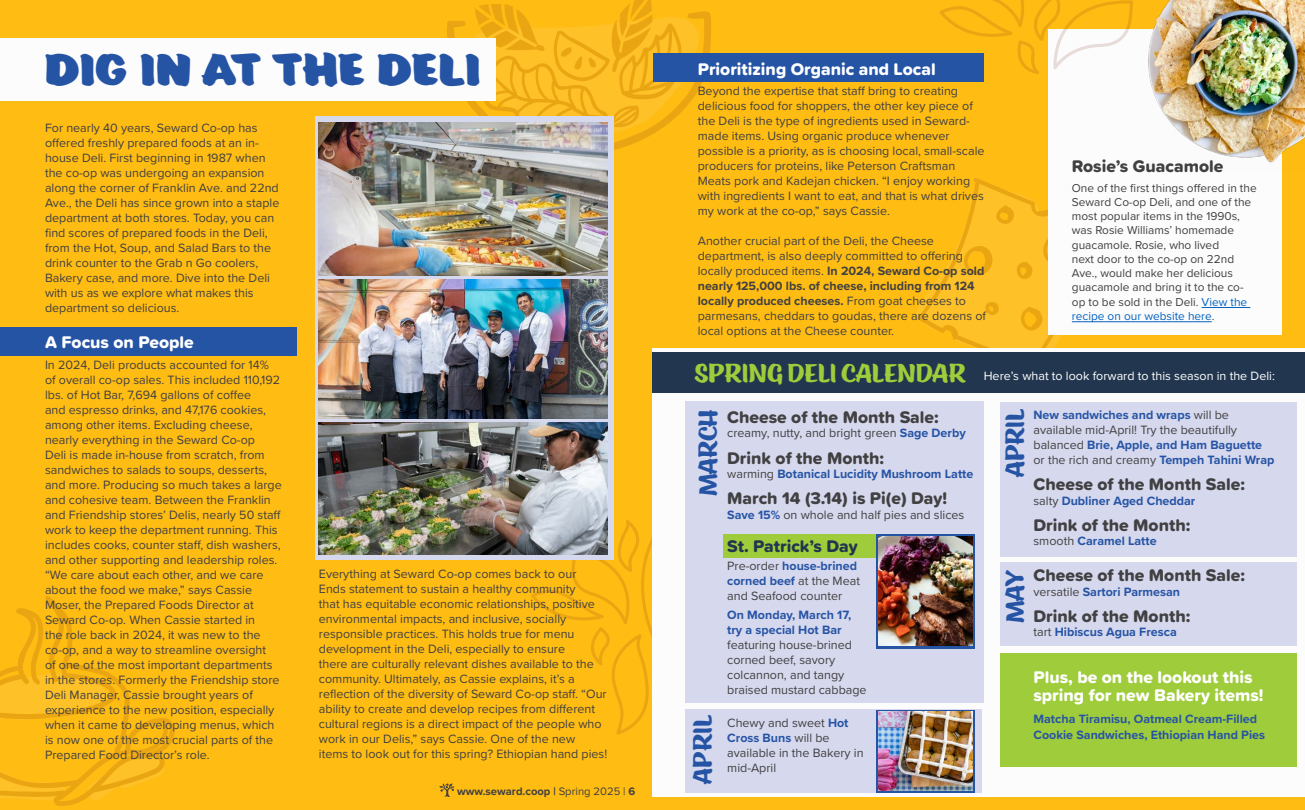
<style>
.page{position:relative;width:1305px;height:810px;background:#ffbc12}
.page>*{position:absolute;margin:0;border:0;box-sizing:border-box;transform-origin:0 0}
.t1{font:700 41.25px "Eds Market";color:#2654a5}
.t2{font:25.5px "Eds Market";color:#9fcc3b}
.t3{font:25.5px "Eds Market";color:#2654a5}
.t4{font:17.5px "Proxima Soft Extrabld";color:#414042}
.t5{font:17.5px/17.5px "Proxima Soft Extrabld";color:#fff}
.t6{font:17.5px "Proxima Soft Extrabld";color:#22374f}
.t7{font:12.5px/15px "Proxima Nova";color:#414042}
.t8{font:700 12.5px/15px "Proxima Nova";color:#2654a5}
.t9{font:12.5px "Proxima Nova";color:#fff}
.t10{font:11.88px/14.2px "Proxima Nova";color:#414042}
.t11{font:700 11.25px "Proxima Nova";color:#414042}
.s1{font-weight:400}
.s2{font-weight:700}
.s3{color:#0563c1}
.s4{font-weight:700;color:#2654a5}
.s5{font-weight:400;color:#414042}
</style>
<div class="page">
<svg style="left:447px;top:0;width:265px;height:156px"></svg>
<svg style="left:913px;top:178px;width:185px;height:171px"></svg>
<div style="left:1048px;top:30px;width:234px;height:305px;background:#fcfcfc"></div>
<svg style="left:0;top:596px;width:175px;height:210px"></svg>
<svg style="left:531px;top:515px;width:121px;height:220px"></svg>
<svg style="left:940px;top:0;width:193px;height:74px"></svg>
<svg style="left:315px;top:116px;width:298px;height:444px;fill:#d6d8ed"></svg>
<svg style="left:439px;top:783px;width:15px;height:14px"></svg>
<div style="left:652px;top:349px;width:653px;height:448px;background:#fcfcfc"></div>
<div style="left:686px;top:402px;width:298px;height:301px;background:#d6d8ed"></div>
<div style="left:0;top:38px;width:496px;height:63px;background:#fcfcfc"></div>
<div style="left:723px;top:534px;width:245px;height:24px;background:#9fcc3b"></div>
<svg style="left:876px;top:558px;width:99px;height:90px"></svg>
<div style="left:876px;top:534px;width:99px;height:24px;background:#2654a5"></div>
<div style="left:1000px;top:653px;width:296px;height:114px;background:#9fcc3b"></div>
<div style="left:653px;top:54px;width:331px;height:28px;background:#2654a5"></div>
<div style="left:0;top:328px;width:296px;height:28px;background:#2654a5"></div>
<div style="left:686px;top:709px;width:296px;height:84px;background:#d6d8ed"></div>
<div style="left:876px;top:710px;width:99px;height:83px;background:#2654a5"></div>
<div style="left:1000px;top:402px;width:296px;height:155px;background:#d6d8ed"></div>
<div style="left:1000px;top:563px;width:296px;height:83px;background:#d6d8ed"></div>
<div style="left:653px;top:353px;width:652px;height:40px;background:#22374f"></div>
<hr style="left:1202px;top:307px;width:48px;height:1px;background:#0563c1">
<hr style="left:1072px;top:321px;width:140px;height:1px;background:#0563c1">
<img style="left:878px;top:711px;width:95px;height:80px">
<img style="left:878px;top:536px;width:94px;height:110px">
<img style="left:1140px;top:0;width:165px;height:163px">
<img style="left:319px;top:279px;width:288px;height:139px">
<img style="left:319px;top:422px;width:289px;height:132px">
<img style="left:319px;top:122px;width:289px;height:153px">
<h1 class="t1" style="left:45px;top:47px;width:438px">DIG IN AT THE DELI</h1>
<p class="t7" style="left:45px;top:120px;width:236px">For nearly 40 years, Seward Co-op has offered freshly prepared foods at an in&shy;house Deli. First beginning in 1987 when the co-op was undergoing an expansion along the corner of Franklin Ave. and 22nd Ave., the Deli has since grown into a staple department at both stores. Today, you can find scores of prepared foods in the Deli, from the Hot, Soup, and Salad Bars to the drink counter to the Grab n Go coolers, Bakery case, and more. Dive into the Deli with us as we explore what makes this department so delicious.</p>
<h3 class="t5" style="left:45px;top:333px;width:150px">A Focus on People</h3>
<p class="t7" style="left:45px;top:357px;width:238px">In 2024, Deli products accounted for 14% of overall co-op sales. This included 110,192 lbs. of Hot Bar, 7,694 gallons of coffee<br>and espresso drinks, and 47,176 cookies, among other items. Excluding cheese, nearly everything in the Seward Co-op<br>Deli is made in-house from scratch, from sandwiches to salads to soups, desserts, and more. Producing so much takes a large and cohesive team. Between the Franklin and Friendship stores’ Delis, nearly 50 staff work to keep the department running. This includes cooks, counter staff, dish washers, and other supporting and leadership roles. “We care about each other, and we care about the food we make,” says Cassie Moser, the Prepared Foods Director at Seward Co-op. When Cassie started in<br>the role back in 2024, it was new to the co-op, and a way to streamline oversight<br>of one of the most important departments in the stores. Formerly the Friendship store Deli Manager, Cassie brought years of experience to the new position, especially when it came to developing menus, which is now one of the most crucial parts of the Prepared Food Director’s role.</p>
<p class="t7" style="left:319px;top:566px;width:290px">Everything at Seward Co-op comes back to our<br>Ends statement to sustain a healthy community<br>that has equitable economic relationships, positive environmental impacts, and inclusive, socially responsible practices. This holds true for menu development in the Deli, especially to ensure<br>there are culturally relevant dishes available to the community. Ultimately, as Cassie explains, it’s a reflection of the diversity of Seward Co-op staff. “Our ability to create and develop recipes from different cultural regions is a direct impact of the people who work in our Delis,” says Cassie. One of the new items to look out for this spring? Ethiopian hand pies!</p>
<p class="t11" style="left:457px;top:783px;width:180px">www.seward.coop | <span class="s1">Spring 2025 |</span> 6</p>
<h3 class="t5" style="left:698px;top:60px;width:239px">Prioritizing Organic and Local</h3>
<p class="t7" style="left:698px;top:83px;width:288px">Beyond the expertise that staff bring to creating delicious food for shoppers, the other key piece of the Deli is the type of ingredients used in Seward&shy;made items. Using organic produce whenever possible is a priority, as is choosing local, small-scale producers for proteins, like Peterson Craftsman Meats pork and Kadejan chicken. “I enjoy working with ingredients I want to eat, and that is what drives my work at the co-op,” says Cassie.</p>
<p class="t7" style="left:698px;top:233px;width:290px">Another crucial part of the Deli, the Cheese department, is also deeply committed to offering locally produced items. <span class="s2">In 2024, Seward Co-op sold nearly 125,000 lbs. of cheese, including from 124 locally produced cheeses.</span> From goat cheeses to parmesans, cheddars to goudas, there are dozens of local options at the Cheese counter.</p>
<p class="t9" style="left:984px;top:367px;width:293px">Here’s what to look forward to this season in the Deli:</p>
<h2 class="t3" style="left:689px;top:496px;width:89px;rotate:-90deg">MARCH</h2>
<h2 class="t3" style="left:996px;top:477px;width:70px;rotate:-90deg">APRIL</h2>
<h3 class="t4" style="left:1072px;top:153px;width:153px">Rosie’s Guacamole</h3>
<p class="t10" style="left:1072px;top:180px;width:186px">One of the first things offered in the<br>Seward Co-op Deli, and one of the most popular items in the 1990s, was Rosie Williams’ homemade guacamole. Rosie, who lived<br>next door to the co-op on 22nd<br>Ave., would make her delicious guacamole and bring it to the co&shy;op to be sold in the Deli. <span class="s3">View the recipe on our website here</span>.</p>
<h2 class="t2" style="left:694px;top:354px;width:272px">SPRING DELI CALENDAR</h2>
<p class="t7" style="left:1033px;top:407px;width:242px"><span class="s4">New sandwiches and wraps</span> will be available mid-April! Try the beautifully balanced <span class="s4">Brie, Apple, and Ham Baguette </span>or the rich and creamy <span class="s4">Tempeh Tahini Wrap</span></p>
<h3 class="t4" style="left:1033px;top:471px;width:213px">Cheese of the Month Sale:</h3>
<p class="t8" style="left:1033px;top:493px;width:163px"><span class="s5">salty</span> Dubliner Aged Cheddar</p>
<h3 class="t4" style="left:1033px;top:512px;width:159px">Drink of the Month:</h3>
<p class="t8" style="left:1033px;top:533px;width:125px"><span class="s5">smooth</span> Caramel Latte</p>
<h3 class="t4" style="left:1033px;top:562px;width:213px">Cheese of the Month Sale:</h3>
<p class="t8" style="left:1033px;top:584px;width:148px"><span class="s5">versatile</span> Sartori Parmesan</p>
<h3 class="t4" style="left:1033px;top:603px;width:159px">Drink of the Month:</h3>
<p class="t8" style="left:1033px;top:624px;width:145px"><span class="s5">tart</span> Hibiscus Agua Fresca</p>
<h3 class="t4" style="left:727px;top:404px;width:213px">Cheese of the Month Sale:</h3>
<p class="t7" style="left:727px;top:425px;width:240px">creamy, nutty, and bright green <span class="s4">Sage Derby</span></p>
<h3 class="t4" style="left:727px;top:444px;width:159px">Drink of the Month:</h3>
<p class="t8" style="left:727px;top:466px;width:248px"><span class="s5">warming</span> Botanical Lucidity Mushroom Latte</p>
<h3 class="t4" style="left:727px;top:485px;width:222px">March 14 (3.14) is Pi(e) Day!</h3>
<p class="t7" style="left:727px;top:506px;width:239px"><span class="s4">Save 15%</span> on whole and half pies and slices</p>
<h3 class="t6" style="left:727px;top:533px;width:132px">St. Patrick’s Day</h3>
<p class="t7" style="left:727px;top:558px;width:134px">Pre-order <span class="s4">house-brined corned beef</span> at the Meat and Seafood counter</p>
<p class="t8" style="left:727px;top:607px;width:125px">On Monday, March 17, try a special Hot Bar</p>
<p class="t7" style="left:727px;top:636px;width:141px">featuring house-brined corned beef, savory colcannon, and tangy braised mustard cabbage</p>
<p class="t7" style="left:727px;top:715px;width:138px">Chewy and sweet <span class="s4">Hot<br>Cross Buns</span> will be available in the Bakery in mid-April</p>
<h2 class="t3" style="left:996px;top:623px;width:55px;rotate:-90deg">MAY</h2>
<h3 class="t5" style="left:1033px;top:668px;width:232px">Plus, be on the lookout this spring for new Bakery items!</h3>
<p class="t8" style="left:1033px;top:710px;width:233px;line-height:16.2px">Matcha Tiramisu, Oatmeal Cream-Filled<br>Cookie Sandwiches, Ethiopian Hand Pies</p>
<h2 class="t3" style="left:684px;top:784px;width:70px;rotate:-90deg">APRIL</h2>
</div>
